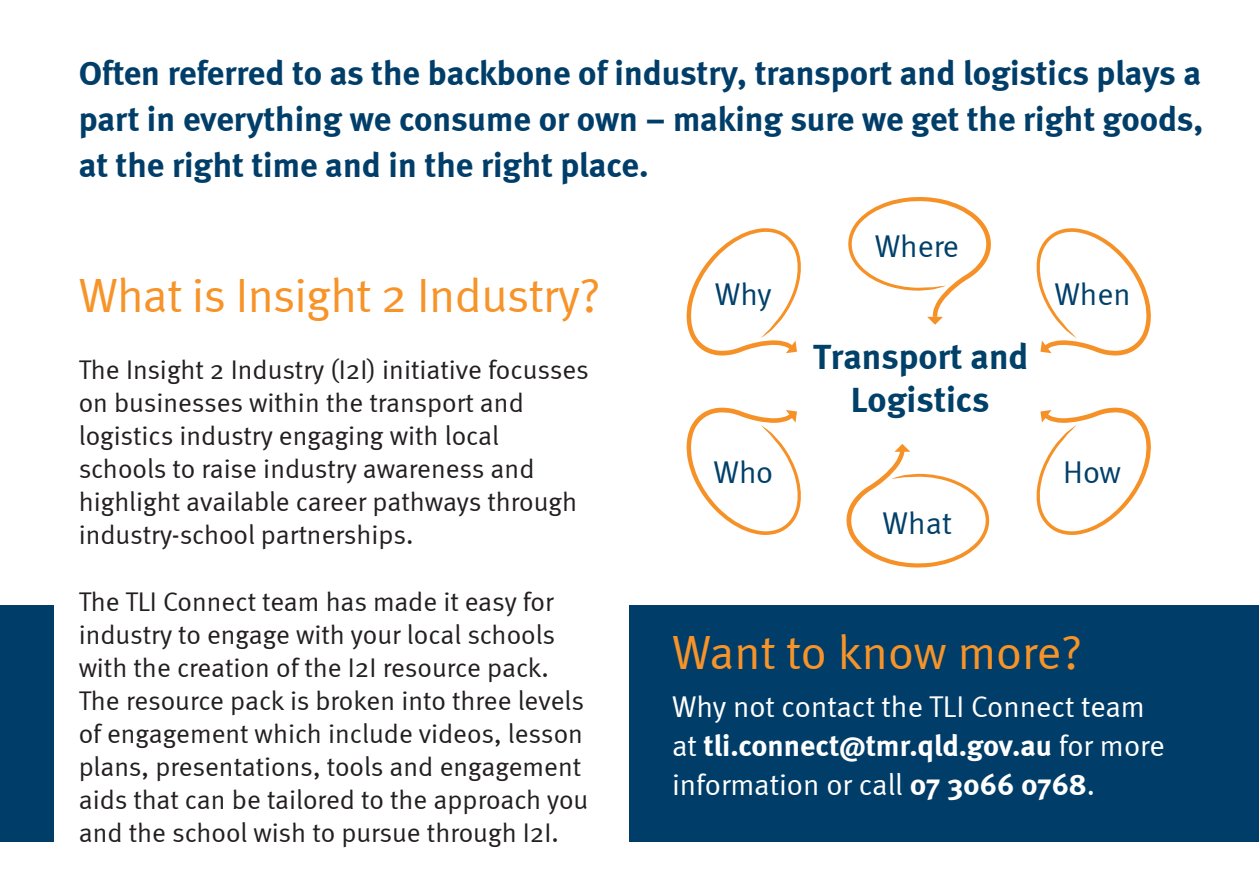
<style>
.page{position:relative;width:1259px;height:893px;background:#fff}
.page>*{position:absolute;margin:0;border:0;box-sizing:border-box;transform-origin:0 0}
.t1{font:48px "Meta Normal";letter-spacing:-.01em;color:#f79328}
.t2{font:700 36px/43.2px "Meta";color:#004069;text-align:center}
.t3{font:700 34.5px/45.6px "Meta";color:#003e69;text-align:justify}
.t4{font:31.5px "Meta Normal";color:#004069}
.t5{font:30px/39px "Meta Normal";color:#fff}
.t6{font:27px/33px "Meta Normal";color:#231f20}
.s1{font-family:"Meta";font-weight:700}
</style>
<div class="page">
<svg style="left:686px;top:228px;width:115px;height:128px"></svg>
<svg style="left:686px;top:407px;width:115px;height:128px"></svg>
<svg style="left:846px;top:444px;width:143px;height:124px"></svg>
<svg style="left:848px;top:197px;width:143px;height:128px"></svg>
<svg style="left:1036px;top:228px;width:115px;height:128px"></svg>
<svg style="left:1036px;top:407px;width:115px;height:128px"></svg>
<div style="left:629px;top:606px;width:630px;height:236px;background:#003e69"></div>
<div style="left:0;top:606px;width:53px;height:236px;background:#003e69"></div>
<p class="t3" style="left:79px;top:50px;width:1126px">Often referred to as the backbone of industry, transport and logistics plays a part in everything we consume or own – making sure we get the right goods, at the right time and in the right place.</p>
<p class="t1" style="left:79px;top:267px;width:523px">What is Insight 2 Industry?</p>
<p class="t6" style="left:79px;top:353px;width:512px">The Insight 2 Industry (I2I) initiative focusses on businesses within the transport and logistics industry engaging with local schools to raise industry awareness and highlight available career pathways through industry‑school partnerships.</p>
<p class="t6" style="left:79px;top:585px;width:511px">The TLI Connect team has made it easy for industry to engage with your local schools with the creation of the I2I resource pack.<br>The resource pack is broken into three levels of engagement which include videos, lesson plans, presentations, tools and engagement aids that can be tailored to the approach you and the school wish to pursue through I2I.</p>
<p class="t4" style="left:715px;top:276px;width:58px">Why</p>
<p class="t4" style="left:713px;top:454px;width:61px">Who</p>
<p class="t4" style="left:874px;top:228px;width:86px">Where</p>
<h2 class="t2" style="left:813px;top:334px;width:217px">Transport and<br>Logistics</h2>
<p class="t4" style="left:882px;top:505px;width:71px">What</p>
<p class="t4" style="left:1054px;top:276px;width:78px">When</p>
<p class="t4" style="left:1063px;top:454px;width:59px">How</p>
<p class="t1" style="left:672px;top:625px;width:411px">Want to know more?</p>
<p class="t5" style="left:672px;top:687px;width:494px">Why not contact the TLI Connect team at <span class="s1">tli.connect@tmr.qld.gov.au</span> for more information or call <span class="s1">07 3066 0768</span>.</p>
</div>
